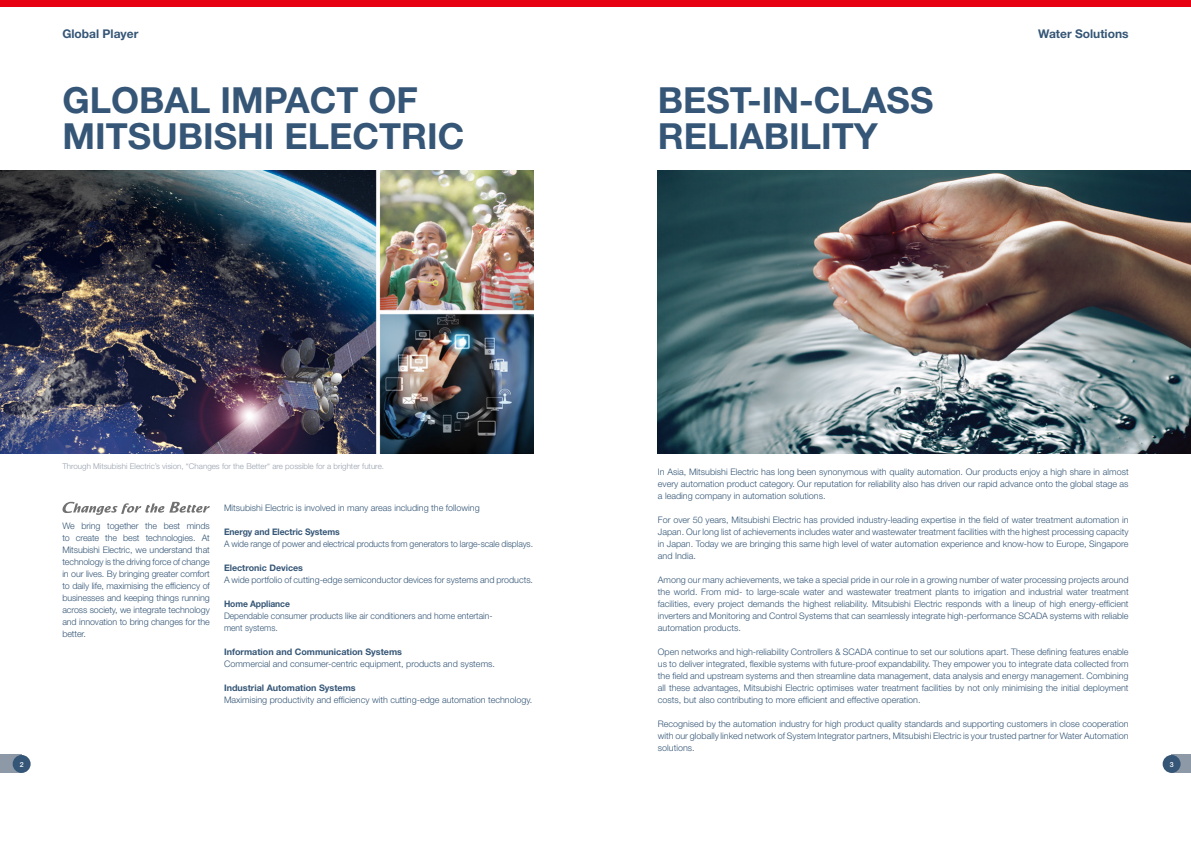
<style>
.page{position:relative;width:1191px;height:842px;background:#fff}
.page>*{position:absolute;margin:0;border:0;box-sizing:border-box;transform-origin:0 0}
.t1{font:700 36px/36px "Helvetica Neue";color:#355676}
.t2{font:700 12px "Helvetica Neue";color:#355676}
.t3{font:300 9px/12px "Helvetica Neue";color:#355676;text-align:justify}
.t4{font:700 9px "Helvetica Neue";color:#355676}
.t5{font:300 9px "Helvetica Neue";color:#355676;scale:.96 1}
.t6{font:300 9px/12px "Helvetica Neue";color:#355676;scale:.95 1}
.t7{font:700 9px "Helvetica Neue";color:#355676;scale:.96 1}
.t8{font:700 9px "Helvetica Neue";color:#355676;scale:.95 1}
.t9{font:300 8px "Helvetica Neue";color:#99a2af}
.t10{font:500 7px "Helvetica Neue";color:#fff}
</style>
<div class="page">
<img style="left:658px;top:170px;width:533px;height:284px">
<div style="left:0;top:0;width:1191px;height:7px;background:#e60012"></div>
<div style="left:0;top:755px;width:22px;height:18px;background:#8e99a7"></div>
<div style="left:13px;top:755px;width:18px;height:18px;background:#355676;border-radius:50%"></div>
<div style="left:1171px;top:755px;width:20px;height:18px;background:#8e99a7"></div>
<div style="left:1162px;top:755px;width:18px;height:18px;background:#355676;border-radius:50%"></div>
<img style="left:0;top:170px;width:533px;height:284px">
<svg style="left:62px;top:502px;width:148px;height:13px"></svg>
<h2 class="t2" style="left:62px;top:26px;width:77px">Global Player</h2>
<h2 class="t2" style="left:1038px;top:26px;width:92px">Water Solutions</h2>
<h1 class="t1" style="left:62px;top:82px;width:403px">GLOBAL IMPACT OF<br>MITSUBISHI ELECTRIC</h1>
<p class="t9" style="left:62px;top:461px;width:323px">Through Mitsubishi Electric’s vision, “Changes for the Better“ are possible for a brighter future.</p>
<p class="t3" style="left:62px;top:520px;width:149px">We bring together the best minds to create the best technologies. At Mitsubishi Electric, we understand that technology is the driving force of change in our lives. By bringing greater comfort to daily life, maximising the efficiency of businesses and keeping things running across society, we integrate technology and innovation to bring changes for the better.</p>
<p class="t3" style="left:224px;top:502px;width:257px">Mitsubishi Electric is involved in many areas including the following</p>
<p class="t7" style="left:224px;top:526px;width:122px">Energy and Electric Systems</p>
<p class="t5" style="left:224px;top:538px;width:323px">A wide range of power and electrical products from generators to large-scale displays.</p>
<p class="t4" style="left:224px;top:562px;width:81px">Electronic Devices</p>
<p class="t3" style="left:224px;top:574px;width:310px">A wide portfolio of cutting-edge semiconductor devices for systems and products.</p>
<p class="t8" style="left:224px;top:598px;width:71px">Home Appliance</p>
<p class="t6" style="left:224px;top:610px;width:284px">Dependable consumer products like air conditioners and home entertain&shy;ment systems.</p>
<p class="t4" style="left:224px;top:646px;width:179px">Information and Communication Systems</p>
<p class="t3" style="left:224px;top:658px;width:272px">Commercial and consumer-centric equipment, products and systems.</p>
<p class="t4" style="left:224px;top:682px;width:133px">Industrial Automation Systems</p>
<p class="t3" style="left:224px;top:694px;width:310px">Maximising productivity and efficiency with cutting-edge automation technology.</p>
<h1 class="t1" style="left:658px;top:82px;width:277px">BEST-IN-CLASS<br>RELIABILITY</h1>
<p class="t3" style="left:658px;top:465px;width:472px">In Asia, Mitsubishi Electric has long been synonymous with quality automation. Our products enjoy a high share in almost every automation product category. Our reputation for reliability also has driven our rapid advance onto the global stage as a leading company in automation solutions.</p>
<p class="t3" style="left:658px;top:513px;width:472px">For over 50 years, Mitsubishi Electric has provided industry-leading expertise in the field of water treatment automation in Japan. Our long list of achievements includes water and wastewater treatment facilities with the highest processing capacity in Japan. Today we are bringing this same high level of water automation experience and know-how to Europe, Singapore and India.</p>
<p class="t3" style="left:658px;top:573px;width:472px">Among our many achievements, we take a special pride in our role in a growing number of water processing projects around the world. From mid- to large-scale water and wastewater treatment plants to irrigation and industrial water treatment facilities, every project demands the highest reliability. Mitsubishi Electric responds with a lineup of high energy-efficient inverters and Monitoring and Control Systems that can seamlessly integrate high-performance SCADA systems with reliable automation products.</p>
<p class="t3" style="left:658px;top:645px;width:472px">Open networks and high-reliability Controllers &amp; SCADA continue to set our solutions apart. These defining features enable us to deliver integrated, flexible systems with future-proof expandability. They empower you to integrate data collected from the field and upstream systems and then streamline data management, data analysis and energy management. Combining all these advantages, Mitsubishi Electric optimises water treatment facilities by not only minimising the initial deployment costs, but also contributing to more efficient and effective operation.</p>
<p class="t3" style="left:658px;top:717px;width:472px">Recognised by the automation industry for high product quality standards and supporting customers in close cooperation with our globally linked network of System Integrator partners, Mitsubishi Electric is your trusted partner for Water Automation solutions.</p>
<p class="t10" style="left:20px;top:760px;width:5px">2</p>
<p class="t10" style="left:1169px;top:760px;width:5px">3</p>
</div>
